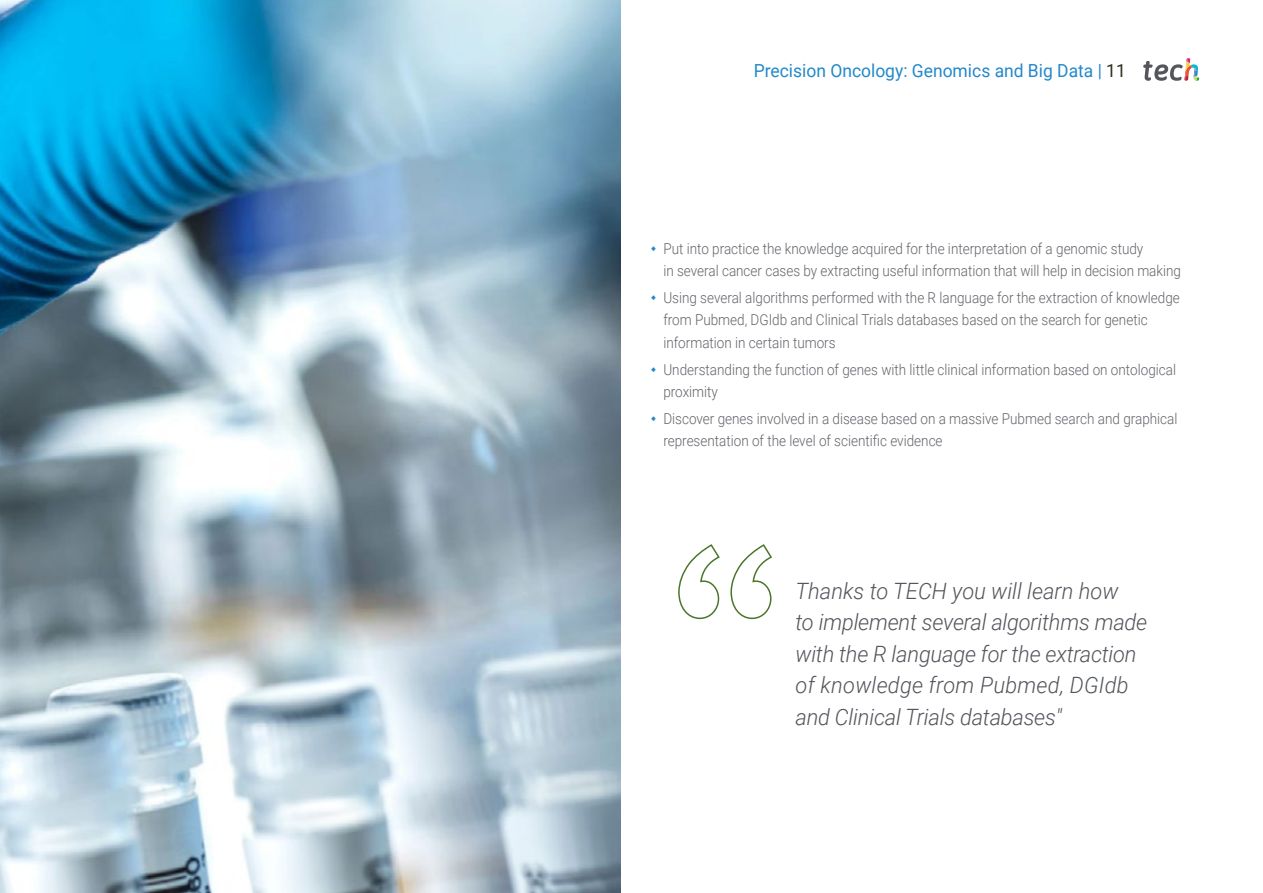
<style>
.page{position:relative;width:1263px;height:893px;background:#fff}
.page>*{position:absolute;margin:0;border:0;box-sizing:border-box;transform-origin:0 0}
.t1{font:italic 300 22.5px/31.5px "Roboto";letter-spacing:-.01em;color:#52555b}
.t2{font:18px "Roboto";color:#2488c9}
.t3{font:300 15px/22.5px "Roboto";color:#61646a;scale:.9 1}
.s1{color:#312e20}
</style>
<div class="page">
<svg style="left:678px;top:544px;width:94px;height:76px"></svg>
<img style="left:0;top:0;width:621px;height:893px">
<svg style="left:1143px;top:58px;width:56px;height:23px"></svg>
<p class="t2" style="left:754px;top:58px;width:374px">Precision Oncology: Genomics and Big Data | <span class="s1">11</span></p>
<p class="t3" style="left:663px;top:236px;width:577px">Put into practice the knowledge acquired for the interpretation of a genomic study<br>in several cancer cases by extracting useful information that will help in decision making</p>
<p class="t3" style="left:663px;top:286px;width:575px">Using several algorithms performed with the R language for the extraction of knowledge from Pubmed, DGIdb and Clinical Trials databases based on the search for genetic information in certain tumors</p>
<p class="t3" style="left:663px;top:357px;width:571px">Understanding the function of genes with little clinical information based on ontological proximity</p>
<p class="t3" style="left:663px;top:407px;width:573px">Discover genes involved in a disease based on a massive Pubmed search and graphical representation of the level of scientific evidence</p>
<h1 class="t1" style="left:795px;top:574px;width:353px">Thanks to TECH you will learn how<br>to implement several algorithms made with the R language for the extraction of knowledge from Pubmed, DGIdb and Clinical Trials databases"</h1>
</div>
